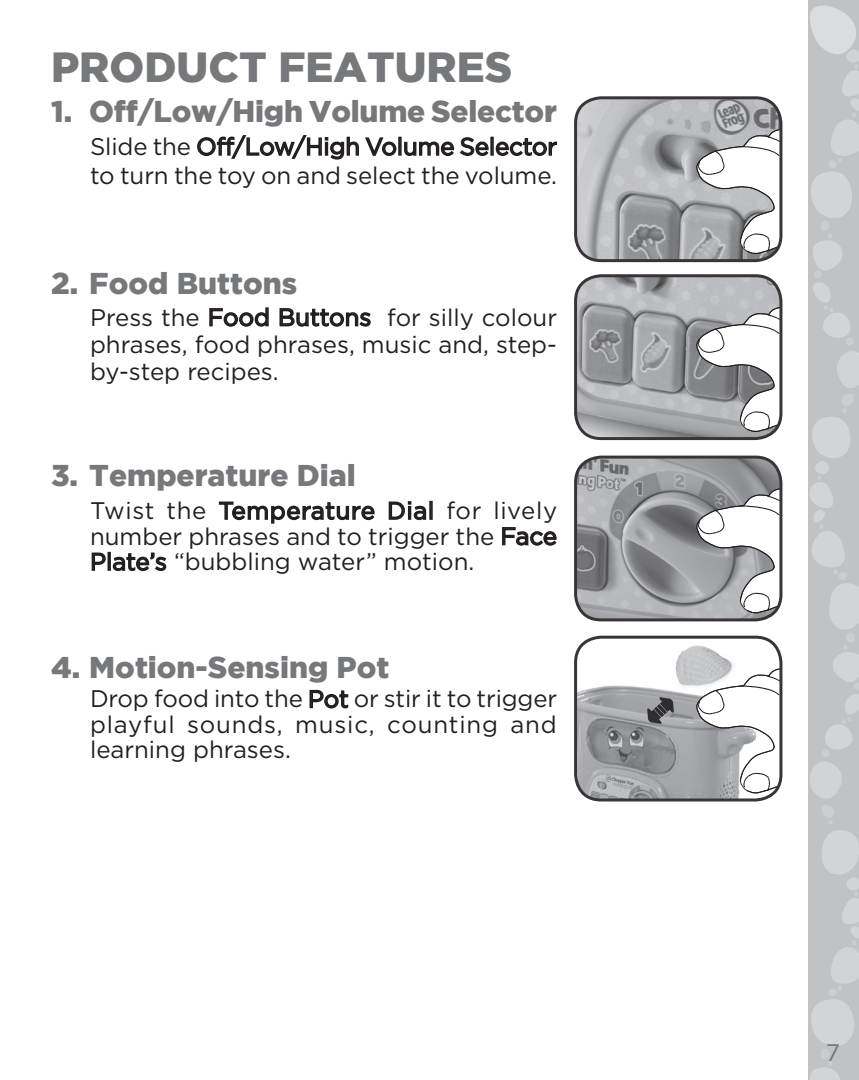
<style>
.page{position:relative;width:859px;height:1080px;background:#fff}
.page>*{position:absolute;margin:0;border:0;box-sizing:border-box;transform-origin:0 0}
.t1{font:900 42px "Gotham";color:#76787b}
.t2{font:900 30px "Gotham";color:#76787b}
.t3{font:24px/25.5px "Gotham";color:#231f20;text-align:justify}
.t4{font:24px "Gotham";color:#76787b}
</style>
<div class="page">
<svg style="left:808px;top:0;width:51px;height:1080px;background:#c7c8ca"></svg>
<svg style="left:197px;top:135px;width:200px;height:25px"></svg>
<div style="left:398px;top:137px;width:4px;height:19px;border:2px solid #231f20"></div>
<svg style="left:404px;top:136px;width:154px;height:20px"></svg>
<svg style="left:209px;top:307px;width:60px;height:20px"></svg>
<svg style="left:279px;top:308px;width:92px;height:19px"></svg>
<svg style="left:218px;top:501px;width:157px;height:23px"></svg>
<svg style="left:388px;top:501px;width:39px;height:20px"></svg>
<div style="left:429px;top:501px;width:4px;height:19px;border:2px solid #231f20"></div>
<svg style="left:502px;top:527px;width:55px;height:19px"></svg>
<svg style="left:91px;top:552px;width:15px;height:19px"></svg>
<div style="left:108px;top:552px;width:3px;height:19px;border:2px solid #231f20"></div>
<svg style="left:112px;top:552px;width:55px;height:20px"></svg>
<svg style="left:309px;top:689px;width:40px;height:20px"></svg>
<img style="left:577px;top:277px;width:204px;height:162px">
<svg style="left:696px;top:306px;width:85px;height:126px"></svg>
<div style="left:574px;top:274px;width:208px;height:166px;border:3px solid #231f20;border-radius:26px"></div>
<img style="left:577px;top:99px;width:204px;height:162px">
<svg style="left:696px;top:128px;width:85px;height:126px"></svg>
<div style="left:574px;top:96px;width:208px;height:166px;border:3px solid #231f20;border-radius:26px"></div>
<img style="left:576px;top:457px;width:205px;height:163px">
<svg style="left:696px;top:487px;width:85px;height:126px"></svg>
<div style="left:574px;top:456px;width:208px;height:165px;border:3px solid #231f20;border-radius:26px"></div>
<img style="left:576px;top:637px;width:205px;height:163px">
<svg style="left:696px;top:667px;width:85px;height:127px"></svg>
<div style="left:574px;top:636px;width:208px;height:165px;border:3px solid #231f20;border-radius:26px"></div>
<svg style="left:647px;top:697px;width:27px;height:27px"></svg>
<h1 class="t1" style="left:51px;top:43px;width:463px">PRODUCT FEATURES</h1>
<p class="t2" style="left:51px;top:94px;width:507px">1. Off/Low/High Volume Selector</p>
<p class="t3" style="left:90px;top:132px;width:469px;line-height:28.8px">Slide the Off/Low/High Volume Selector to turn the toy on and select the volume.</p>
<p class="t2" style="left:51px;top:266px;width:248px">2. Food Buttons</p>
<p class="t3" style="left:90px;top:303px;width:468px;line-height:27px">Press the Food Buttons for silly colour phrases, food phrases, music and, step&shy;by-step recipes.</p>
<p class="t2" style="left:51px;top:458px;width:306px">3. Temperature Dial</p>
<p class="t3" style="left:90px;top:497px;width:469px">Twist the Temperature Dial for lively number phrases and to trigger the Face Plate’s “bubbling water” motion.</p>
<p class="t2" style="left:51px;top:650px;width:340px">4. Motion-Sensing Pot</p>
<p class="t3" style="left:90px;top:686px;width:469px">Drop food into the Pot or stir it to trigger playful sounds, music, counting and learning phrases.</p>
<p class="t4" style="left:826px;top:1039px;width:16px">7</p>
</div>
